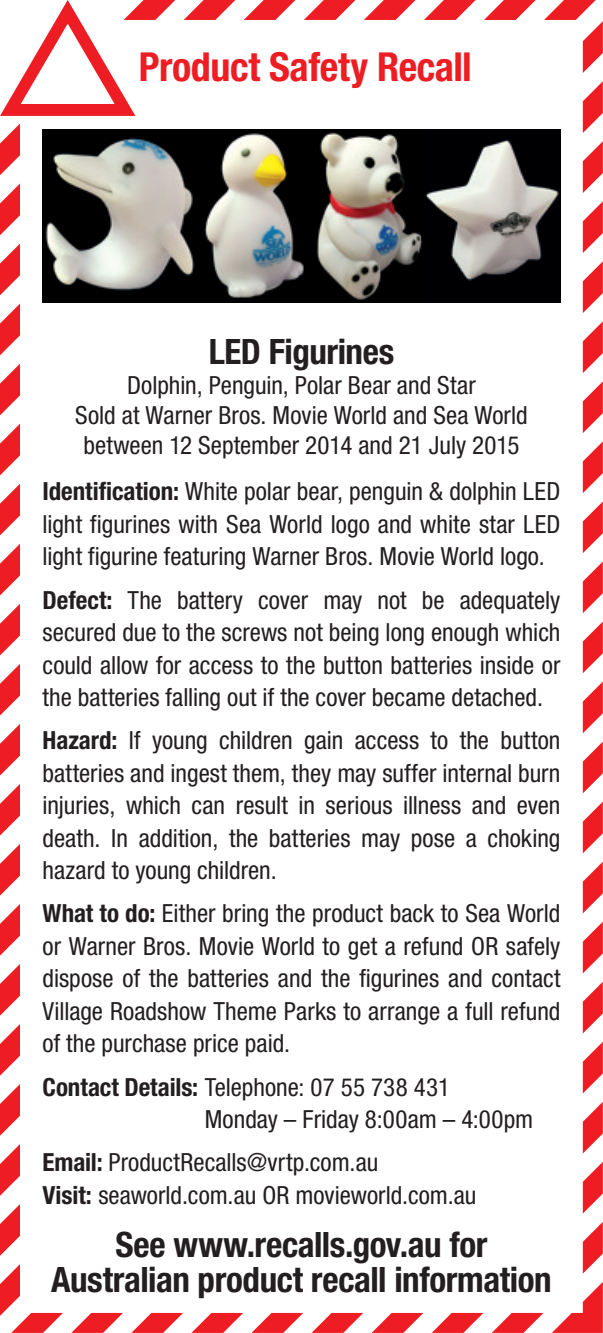
<style>
.page{position:relative;width:603px;height:1333px;background:#fff}
.page>*{position:absolute;margin:0;border:0;box-sizing:border-box;transform-origin:0 0}
.t1{font:700 condensed 40px "Helvetica Neue LT Std";letter-spacing:-.01em;color:#ee1d23}
.t2{font:700 condensed 35px/35px "Helvetica Neue LT Std";letter-spacing:-.01em;color:#231f20;text-align:center}
.t3{font:condensed 25px/32.5px "Helvetica Neue LT Std";color:#231f20;text-align:justify}
.s1{font-weight:700}
</style>
<div class="page">
<svg style="left:544px;top:0;width:58px;height:73px"></svg>
<svg style="left:484px;top:0;width:51px;height:20px"></svg>
<svg style="left:424px;top:0;width:51px;height:20px"></svg>
<svg style="left:582px;top:82px;width:20px;height:51px"></svg>
<svg style="left:582px;top:202px;width:20px;height:51px"></svg>
<svg style="left:582px;top:262px;width:20px;height:51px"></svg>
<svg style="left:582px;top:142px;width:20px;height:51px"></svg>
<svg style="left:364px;top:0;width:51px;height:20px"></svg>
<svg style="left:304px;top:0;width:51px;height:20px"></svg>
<svg style="left:183px;top:0;width:52px;height:20px"></svg>
<svg style="left:244px;top:0;width:51px;height:20px"></svg>
<svg style="left:582px;top:622px;width:20px;height:51px"></svg>
<svg style="left:582px;top:922px;width:20px;height:51px"></svg>
<svg style="left:582px;top:862px;width:20px;height:51px"></svg>
<svg style="left:582px;top:982px;width:20px;height:51px"></svg>
<svg style="left:582px;top:1162px;width:20px;height:51px"></svg>
<svg style="left:582px;top:322px;width:20px;height:51px"></svg>
<svg style="left:582px;top:1042px;width:20px;height:51px"></svg>
<svg style="left:582px;top:802px;width:20px;height:51px"></svg>
<svg style="left:582px;top:1102px;width:20px;height:51px"></svg>
<svg style="left:582px;top:442px;width:20px;height:51px"></svg>
<svg style="left:582px;top:382px;width:20px;height:51px"></svg>
<svg style="left:582px;top:502px;width:20px;height:51px"></svg>
<svg style="left:582px;top:742px;width:20px;height:51px"></svg>
<svg style="left:582px;top:682px;width:20px;height:51px"></svg>
<svg style="left:582px;top:562px;width:20px;height:51px"></svg>
<svg style="left:132px;top:1312px;width:51px;height:20px"></svg>
<svg style="left:192px;top:1312px;width:51px;height:20px"></svg>
<svg style="left:72px;top:1312px;width:51px;height:20px"></svg>
<svg style="left:252px;top:1312px;width:51px;height:20px"></svg>
<svg style="left:0;top:1204px;width:20px;height:51px"></svg>
<svg style="left:0;top:1264px;width:63px;height:68px"></svg>
<svg style="left:553px;top:1283px;width:49px;height:49px"></svg>
<svg style="left:0;top:1144px;width:20px;height:51px"></svg>
<svg style="left:582px;top:1223px;width:20px;height:50px"></svg>
<svg style="left:432px;top:1312px;width:51px;height:20px"></svg>
<svg style="left:372px;top:1312px;width:51px;height:20px"></svg>
<svg style="left:312px;top:1312px;width:51px;height:20px"></svg>
<svg style="left:0;top:183px;width:20px;height:52px"></svg>
<svg style="left:492px;top:1312px;width:51px;height:20px"></svg>
<svg style="left:0;top:484px;width:20px;height:51px"></svg>
<svg style="left:0;top:544px;width:20px;height:51px"></svg>
<svg style="left:0;top:604px;width:20px;height:51px"></svg>
<svg style="left:0;top:423px;width:20px;height:52px"></svg>
<svg style="left:0;top:1084px;width:20px;height:51px"></svg>
<svg style="left:0;top:303px;width:20px;height:52px"></svg>
<svg style="left:0;top:363px;width:20px;height:52px"></svg>
<svg style="left:0;top:243px;width:20px;height:52px"></svg>
<svg style="left:0;top:964px;width:20px;height:51px"></svg>
<svg style="left:0;top:1024px;width:20px;height:51px"></svg>
<svg style="left:0;top:904px;width:20px;height:51px"></svg>
<svg style="left:0;top:844px;width:20px;height:51px"></svg>
<svg style="left:0;top:664px;width:20px;height:51px"></svg>
<svg style="left:0;top:724px;width:20px;height:51px"></svg>
<svg style="left:0;top:784px;width:20px;height:51px"></svg>
<svg style="left:0;top:0;width:175px;height:175px"></svg>
<img style="left:43px;top:129px;width:154px;height:173px">
<img style="left:197px;top:129px;width:110px;height:173px">
<img style="left:307px;top:129px;width:253px;height:173px">
<h1 class="t1" style="left:139px;top:42px;width:334px">Product Safety Recall</h1>
<h2 class="t2" style="left:208px;top:333px;width:187px">LED Figurines</h2>
<p class="t3" style="left:75px;top:369px;width:453px;line-height:30px;text-align:center">Dolphin, Penguin, Polar Bear and Star<br>Sold at Warner Bros. Movie World and Sea World between 12 September 2014 and 21 July 2015</p>
<p class="t3" style="left:43px;top:475px;width:519px"><span class="s1">Identification:</span> White polar bear, penguin &amp; dolphin LED light figurines with Sea World logo and white star LED light figurine featuring Warner Bros. Movie World logo.</p>
<p class="t3" style="left:43px;top:583px;width:519px"><span class="s1">Defect:</span> The battery cover may not be adequately secured due to the screws not being long enough which could allow for access to the button batteries inside or the batteries falling out if the cover became detached.</p>
<p class="t3" style="left:43px;top:724px;width:519px"><span class="s1">Hazard:</span> If young children gain access to the button batteries and ingest them, they may suffer internal burn injuries, which can result in serious illness and even death. In addition, the batteries may pose a choking hazard to young children.</p>
<p class="t3" style="left:43px;top:897px;width:519px"><span class="s1">What to do:</span> Either bring the product back to Sea World or Warner Bros. Movie World to get a refund OR safely dispose of the batteries and the figurines and contact Village Roadshow Theme Parks to arrange a full refund of the purchase price paid.</p>
<p class="t3" style="left:204px;top:1070px;width:330px;text-indent:-162px"><span class="s1">Contact Details:</span> Telephone: 07 55 738 431<br>Monday – Friday 8:00am – 4:00pm</p>
<p class="t3" style="left:43px;top:1145px;width:435px"><span class="s1">Email:</span> ProductRecalls@vrtp.com.au<br><span class="s1">Visit:</span> seaworld.com.au OR movieworld.com.au</p>
<h2 class="t2" style="left:51px;top:1226px;width:502px">See www.recalls.gov.au for<br>Australian product recall information</h2>
</div>
